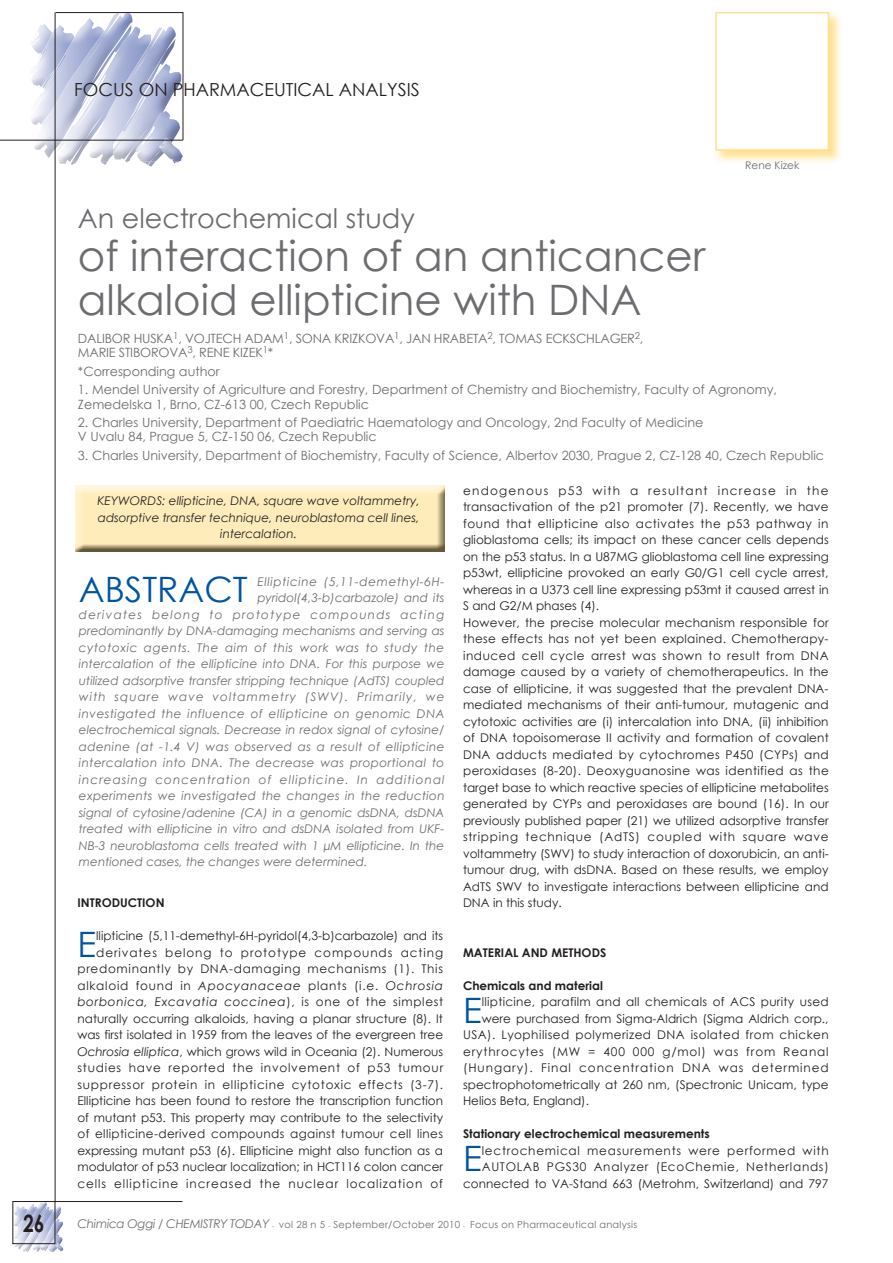
<style>
.page{position:relative;width:893px;height:1263px;background:#fff}
.page>*{position:absolute;margin:0;border:0;box-sizing:border-box;transform-origin:0 0}
.t1{font:42px/43.5px "Century Gothic";color:#6c6d70}
.t2{font:34.95px "Century Gothic";color:#0154a1}
.t3{font:27px "Century Gothic";color:#6c6d70}
.t4{font:700 24px "Century Gothic";color:#231f20;scale:.8 1}
.t5{font:18px "Century Gothic";color:#231f20}
.t6{font:12.75px/14.2px "Century Gothic";color:#6c6d70}
.t7{font:12px/16.5px "Century Gothic";letter-spacing:.015em;color:#231f20;text-align:right}
.t8{font:italic 12px "Century Gothic";letter-spacing:.01em;color:#6c6d70}
.t9{font:12px/16.5px "Century Gothic";letter-spacing:.06em;color:#231f20;text-align:right}
.t10{font:italic 12px/16.5px "Century Gothic";color:#231f20;text-align:center}
.t11{font:700 12px "Century Gothic";color:#231f20}
.t12{font:12px "Century Gothic";letter-spacing:.04em;color:#231f20}
.t13{font:italic 12px "Century Gothic";letter-spacing:.04em;color:#6c6d70}
.t14{font:italic 12px "Century Gothic";letter-spacing:.03em;color:#6c6d70}
.t15{font:italic 12px "Century Gothic";letter-spacing:.035em;color:#6c6d70}
.t16{font:italic 12px "Century Gothic";letter-spacing:.08em;color:#6c6d70}
.t17{font:italic 12px "Century Gothic";letter-spacing:.05em;color:#6c6d70}
.t18{font:12px "Century Gothic";letter-spacing:.08em;color:#231f20}
.t19{font:italic 12px "Century Gothic";letter-spacing:.085em;color:#6c6d70}
.t20{font:12px "Century Gothic";letter-spacing:.07em;color:#231f20}
.t21{font:italic 12px "Century Gothic";letter-spacing:.1em;color:#6c6d70}
.t22{font:italic 12px "Century Gothic";letter-spacing:.055em;color:#6c6d70}
.t23{font:10.5px "Century Gothic";color:#6c6d70}
.t24{font:9.75px "Century Gothic";letter-spacing:.025em;color:#6c6d70}
.s1{font-style:italic}
.s2{font-style:italic;font-size:12px}
.s3{font-size:6px}
</style>
<div class="page">
<img style="left:14px;top:1203px;width:33px;height:47px">
<img style="left:22px;top:1206px;width:11px;height:45px">
<img style="left:33px;top:1206px;width:28px;height:45px">
<img style="left:41px;top:1219px;width:22px;height:32px">
<img style="left:48px;top:1234px;width:15px;height:5px">
<svg style="left:45px;top:1239px;width:19px;height:13px"></svg>
<img style="left:33px;top:12px;width:99px;height:146px">
<img style="left:59px;top:161px;width:18px;height:4px">
<img style="left:58px;top:26px;width:32px;height:135px">
<svg style="left:101px;top:161px;width:7px;height:4px"></svg>
<img style="left:90px;top:26px;width:86px;height:135px">
<img style="left:113px;top:64px;width:68px;height:97px">
<img style="left:141px;top:161px;width:15px;height:5px">
<img style="left:136px;top:111px;width:44px;height:50px">
<img style="left:142px;top:126px;width:12px;height:17px">
<svg style="left:173px;top:161px;width:6px;height:3px"></svg>
<img style="left:159px;top:139px;width:24px;height:22px">
<svg style="left:160px;top:142px;width:5px;height:4px"></svg>
<hr style="left:55px;top:12px;width:1px;height:1189px;background:#231f20">
<div style="left:13px;top:1201px;width:42px;height:43px;border:1px solid #231f20"></div>
<hr style="left:55px;top:1201px;width:127px;height:1px;background:#231f20">
<hr style="left:56px;top:12px;width:127px;height:1px;background:#231f20">
<hr style="left:0;top:140px;width:183px;height:1px;background:#231f20">
<hr style="left:183px;top:12px;width:1px;height:128px;background:#231f20">
<img style="left:716px;top:12px;width:124px;height:150px">
<div style="left:715px;top:12px;width:114px;height:139px;background:#fff;border:2px solid #ffe192"></div>
<img style="left:76px;top:486px;width:369px;height:66px">
<h3 class="t4" style="left:23px;top:1205px;width:28px">26</h3>
<h3 class="t5" style="left:74px;top:77px;width:347px">FOCUS ON PHARMACEUTICAL ANALYSIS</h3>
<p class="t23" style="left:745px;top:157px;width:56px">Rene Kizek</p>
<h3 class="t3" style="left:78px;top:199px;width:338px">An electrochemical study</h3>
<h1 class="t1" style="left:78px;top:233px;width:629px">of interaction of an anticancer alkaloid ellipticine with DNA</h1>
<p class="t6" style="left:78px;top:331px;width:567px">DALIBOR HUSKA<sup>1</sup>, VOJTECH ADAM<sup>1</sup>, SONA KRIZKOVA<sup>1</sup>, JAN HRABETA<sup>2</sup>, TOMAS ECKSCHLAGER<sup>2</sup>,<br>MARIE STIBOROVA<sup>3</sup>, RENE KIZEK<sup>1</sup>*</p>
<p class="t6" style="left:78px;top:364px;width:143px">*Corresponding author</p>
<p class="t6" style="left:78px;top:382px;width:701px">1. Mendel University of Agriculture and Forestry, Department of Chemistry and Biochemistry, Faculty of Agronomy,<br>Zemedelska 1, Brno, CZ-613 00, Czech Republic</p>
<p class="t6" style="left:78px;top:415px;width:627px">2. Charles University, Department of Paediatric Haematology and Oncology, 2nd Faculty of Medicine<br>V Uvalu 84, Prague 5, CZ-150 06, Czech Republic</p>
<p class="t6" style="left:78px;top:448px;width:748px">3. Charles University, Department of Biochemistry, Faculty of Science, Albertov 2030, Prague 2, CZ-128 40, Czech Republic</p>
<p class="t10" style="left:98px;top:492px;width:324px">KEYWORDS: ellipticine, DNA, square wave voltammetry, adsorptive transfer technique, neuroblastoma cell lines, intercalation.</p>
<h2 class="t2" style="left:79px;top:565px;width:170px">ABSTRACT</h2>
<p class="t22" style="left:257px;top:573px;width:189px">Ellipticine (5,11-demethyl-6H-</p>
<p class="t8" style="left:257px;top:589px;width:189px">pyridol(4,3-b)carbazole) and its</p>
<p class="t21" style="left:79px;top:606px;width:367px">derivates belong to prototype compounds acting</p>
<p class="t8" style="left:79px;top:622px;width:367px">predominantly by DNA-damaging mechanisms and serving as</p>
<p class="t17" style="left:79px;top:639px;width:367px">cytotoxic agents. The aim of this work was to study the</p>
<p class="t8" style="left:79px;top:655px;width:367px">intercalation of the ellipticine into DNA. For this purpose we</p>
<p class="t8" style="left:79px;top:672px;width:367px">utilized adsorptive transfer stripping technique (AdTS) coupled</p>
<p class="t19" style="left:79px;top:688px;width:367px">with square wave voltammetry (SWV). Primarily, we</p>
<p class="t13" style="left:79px;top:705px;width:367px">investigated the influence of ellipticine on genomic DNA</p>
<p class="t8" style="left:79px;top:721px;width:367px">electrochemical signals. Decrease in redox signal of cytosine/</p>
<p class="t14" style="left:79px;top:738px;width:367px">adenine (at -1.4 V) was observed as a result of ellipticine</p>
<p class="t15" style="left:79px;top:754px;width:367px">intercalation into DNA. The decrease was proportional to</p>
<p class="t16" style="left:79px;top:771px;width:367px">increasing concentration of ellipticine. In additional</p>
<p class="t8" style="left:79px;top:787px;width:367px">experiments we investigated the changes in the reduction</p>
<p class="t8" style="left:79px;top:804px;width:367px">signal of cytosine/adenine (CA) in a genomic dsDNA, dsDNA</p>
<p class="t8" style="left:79px;top:820px;width:367px">treated with ellipticine in vitro and dsDNA isolated from UKF-</p>
<p class="t8" style="left:79px;top:837px;width:367px">NB-3 neuroblastoma cells treated with 1 µM ellipticine. In the</p>
<p class="t8" style="left:79px;top:853px;width:290px">mentioned cases, the changes were determined.</p>
<p class="t11" style="left:77px;top:893px;width:89px">INTRODUCTION</p>
<h2 class="t2" style="left:77px;top:919px;width:20px">E</h2>
<p class="t7" style="left:77px;top:927px;width:367px">llipticine (5,11-demethyl-6H-pyridol(4,3-b)carbazole) and its derivates belong to prototype compounds acting predominantly by DNA-damaging mechanisms (1). This alkaloid found in <span class="s1">Apocyanaceae</span> plants (i.e. <span class="s1">Ochrosia borbonica, Excavatia coccinea</span>), is one of the simplest naturally occurring alkaloids, having a planar structure (8). It was first isolated in 1959 from the leaves of the evergreen tree <span class="s1">Ochrosia elliptica</span>, which grows wild in Oceania (2). Numerous studies have reported the involvement of p53 tumour suppressor protein in ellipticine cytotoxic effects (3-7).<br>Ellipticine has been found to restore the transcription function of mutant p53. This property may contribute to the selectivity of ellipticine-derived compounds against tumour cell lines expressing mutant p53 (6). Ellipticine might also function as a modulator of p53 nuclear localization; in HCT116 colon cancer cells ellipticine increased the nuclear localization of</p>
<p class="t7" style="left:463px;top:482px;width:367px;text-align:left">endogenous p53 with a resultant increase in the transactivation of the p21 promoter (7). Recently, we have found that ellipticine also activates the p53 pathway in glioblastoma cells; its impact on these cancer cells depends on the p53 status. In a U87MG glioblastoma cell line expressing p53wt, ellipticine provoked an early G0/G1 cell cycle arrest, whereas in a U373 cell line expressing p53mt it caused arrest in S and G2/M phases (4).<br>However, the precise molecular mechanism responsible for these effects has not yet been explained. Chemotherapy&shy;induced cell cycle arrest was shown to result from DNA damage caused by a variety of chemotherapeutics. In the case of ellipticine, it was suggested that the prevalent DNA&shy;mediated mechanisms of their anti-tumour, mutagenic and cytotoxic activities are (i) intercalation into DNA, (ii) inhibition of DNA topoisomerase II activity and formation of covalent DNA adducts mediated by cytochromes P450 (CYPs) and peroxidases (8-20). Deoxyguanosine was identified as the target base to which reactive species of ellipticine metabolites generated by CYPs and peroxidases are bound (16). In our previously published paper (21) we utilized adsorptive transfer stripping technique (AdTS) coupled with square wave voltammetry (SWV) to study interaction of doxorubicin, an anti&shy;tumour drug, with dsDNA. Based on these results, we employ AdTS SWV to investigate interactions between ellipticine and DNA in this study.</p>
<p class="t11" style="left:463px;top:943px;width:145px">MATERIAL AND METHODS</p>
<p class="t11" style="left:463px;top:976px;width:141px">Chemicals and material</p>
<h2 class="t2" style="left:463px;top:985px;width:20px">E</h2>
<p class="t7" style="left:482px;top:993px;width:348px">llipticine, parafilm and all chemicals of ACS purity used</p>
<p class="t7" style="left:482px;top:1010px;width:348px">were purchased from Sigma-Aldrich (Sigma Aldrich corp.,</p>
<p class="t12" style="left:463px;top:1026px;width:367px">USA). Lyophilised polymerized DNA isolated from chicken</p>
<p class="t20" style="left:463px;top:1043px;width:367px">erythrocytes (MW = 400 000 g/mol) was from Reanal</p>
<p class="t18" style="left:463px;top:1059px;width:367px">(Hungary). Final concentration DNA was determined</p>
<p class="t7" style="left:463px;top:1076px;width:367px">spectrophotometrically at 260 nm, (Spectronic Unicam, type</p>
<p class="t7" style="left:463px;top:1092px;width:127px">Helios Beta, England).</p>
<p class="t11" style="left:463px;top:1125px;width:248px">Stationary electrochemical measurements</p>
<h2 class="t2" style="left:463px;top:1134px;width:20px">E</h2>
<p class="t9" style="left:463px;top:1142px;width:367px">lectrochemical measurements were performed with<br>AUTOLAB PGS30 Analyzer (EcoChemie, Netherlands) connected to VA-Stand 663 (Metrohm, Switzerland) and 797</p>
<p class="t24" style="left:77px;top:1217px;width:561px"><span class="s2">Chimica Oggi / CHEMISTRY TODAY</span> <span class="s3">-</span> vol 28 n 5 <span class="s3">-</span> September/October 2010 <span class="s3">-</span> Focus on Pharmaceutical analysis</p>
</div>
